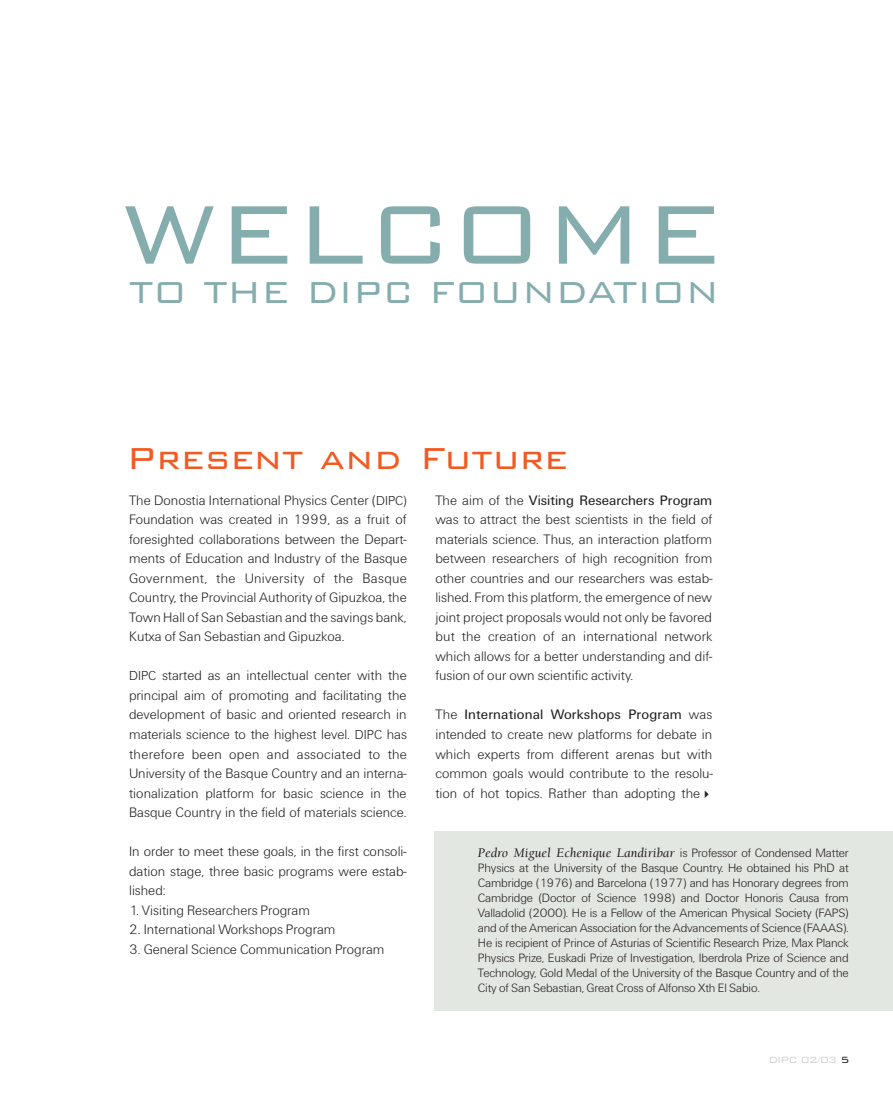
<style>
.page{position:relative;width:893px;height:1106px;background:#fff}
.page>*{position:absolute;margin:0;border:0;box-sizing:border-box;transform-origin:0 0}
.t1{font:300 111px "Bank Gothic BT";letter-spacing:-.005em;color:#85adae}
.t2{font:300 40.5px "Bank Gothic BT";letter-spacing:-.005em;color:#85adae}
.t3{font:300 40.5px "Bank Gothic BT";color:#f15a22}
.t4{font:14.25px/19.5px "U45";color:#231f20;text-align:justify}
.t5{font:14.25px "U55";letter-spacing:.015em;color:#231f20}
.t6{font:italic 13.5px "Berkeley";color:#231f20}
.t7{font:12.6px/15px "U45";letter-spacing:-.01em;color:#231f20;text-align:justify}
.t8{font:300 12px "Bank Gothic BT";letter-spacing:-.075em;color:#d1d3d4}
.s1{font-size:13.5px}
.s2{font-family:"U45"}
.s3{font-family:"U45";font-style:normal;font-size:12.6px}
.s4{color:#231f20}
</style>
<div class="page">
<div style="left:434px;top:830px;width:458px;height:180px;background:#e3e7e1"></div>
<h1 class="t1" style="left:122px;top:160px;width:602px">WELCOME</h1>
<h2 class="t2" style="left:129px;top:266px;width:591px">TO THE DIPC FOUNDATION</h2>
<h2 class="t3" style="left:127px;top:431px;width:443px">Present and Future</h2>
<p class="t4" style="left:129px;top:491px;width:279px">The Donostia International Physics Center (<span class="s1">DIPC)<br></span>Foundation was created in 1999, as a fruit of foresighted collaborations between the Depart&shy;ments of Education and Industry of the Basque Government, the University of the Basque Country, the Provincial Authority of Gipuzkoa, the Town Hall of San Sebastian and the savings bank, Kutxa of San Sebastian and Gipuzkoa.</p>
<p class="t4" style="left:129px;top:667px;width:279px"><span class="s1">DIPC</span> started as an intellectual center with the principal aim of promoting and facilitating the development of basic and oriented research in materials science to the highest level. <span class="s1">DIPC</span> has therefore been open and associated to the University of the Basque Country and an interna&shy;tionalization platform for basic science in the Basque Country in the field of materials science.</p>
<p class="t4" style="left:129px;top:842px;width:279px">In order to meet these goals, in the first consoli&shy;dation stage, three basic programs were estab&shy;lished:</p>
<p class="t4" style="left:129px;top:901px;width:182px">1. Visiting Researchers Program</p>
<p class="t4" style="left:129px;top:920px;width:208px">2. International Workshops Program</p>
<p class="t4" style="left:129px;top:940px;width:257px">3. General Science Communication Program</p>
<p class="t5" style="left:435px;top:495px;width:278px"><span class="s2">The aim of the</span> Visiting Researchers Program</p>
<p class="t4" style="left:435px;top:511px;width:279px">was to attract the best scientists in the field of materials science. Thus, an interaction platform between researchers of high recognition from other countries and our researchers was estab&shy;lished. From this platform, the emergence of new joint project proposals would not only be favored but the creation of an international network which allows for a better understanding and dif&shy;fusion of our own scientific activity.</p>
<p class="t5" style="left:435px;top:710px;width:278px"><span class="s2">The</span> International Workshops Program <span class="s2">was</span></p>
<p class="t4" style="left:435px;top:725px;width:279px">intended to create new platforms for debate in which experts from different arenas but with common goals would contribute to the resolu&shy;tion of hot topics. Rather than adopting the</p>
<p class="t6" style="left:478px;top:848px;width:372px">Pedro Miguel Echenique Landiribar <span class="s3">is Professor of Condensed Matter</span></p>
<p class="t7" style="left:478px;top:862px;width:372px">Physics at the University of the Basque Country. He obtained his PhD at Cambridge (1976) and Barcelona (1977) and has Honorary degrees from Cambridge (Doctor of Science 1998) and Doctor Honoris Causa from Valladolid (2000). He is a Fellow of the American Physical Society (FAPS) and of the American Association for the Advancements of Science (FAAAS).<br>He is recipient of Prince of Asturias of Scientific Research Prize, Max Planck Physics Prize, Euskadi Prize of Investigation, Iberdrola Prize of Science and Technology, Gold Medal of the University of the Basque Country and of the City of San Sebastian, Great Cross of Alfonso Xth El Sabio.</p>
<p class="t8" style="left:768px;top:1052px;width:82px">DIPC 02/03 <span class="s4">5</span></p>
</div>
